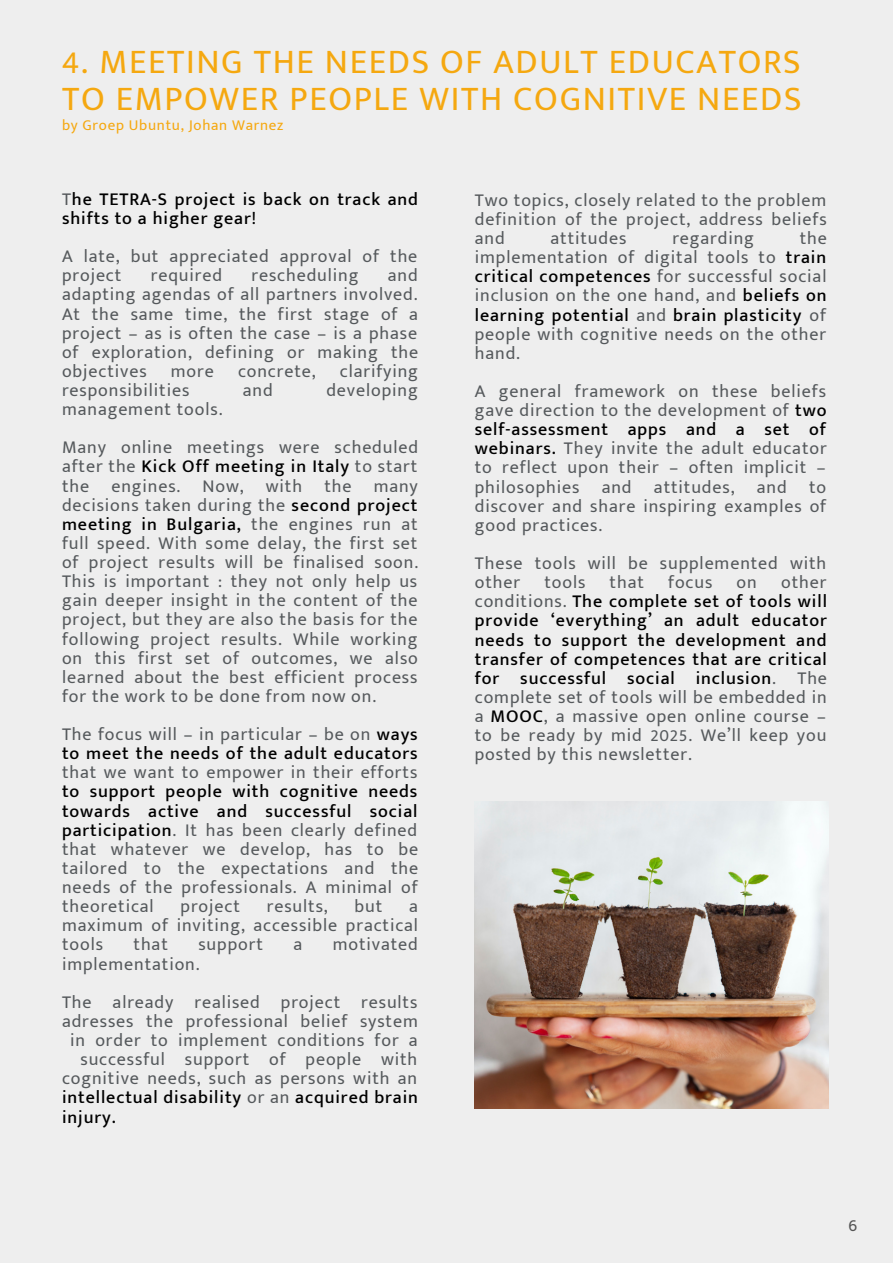
<style>
.page{position:relative;width:893px;height:1264px;background:#fff}
.page>*{position:absolute;margin:0;border:0;box-sizing:border-box;transform-origin:0 0}
.t1{font:34.5px/37px "Mukta Mahee";letter-spacing:.05em;color:#f5a810}
.t2{font:18px/19px "Mukta Mahee";letter-spacing:.05em;color:#55595c;text-align:justify}
.t3{font:500 18px/19px "Mukta Mahee";letter-spacing:.05em;color:#000}
.t4{font:18px "Mukta Mahee";color:#545454}
.t5{font:15px "Mukta Mahee";letter-spacing:.05em;color:#f5a810}
.s1{font-weight:400;color:#55595c}
.s2{font-weight:500;color:#000}
</style>
<div class="page">
<div style="left:0;top:0;width:892px;height:1262px;background:#eee"></div>
<img style="left:475px;top:801px;width:352px;height:307px">
<p class="t1" style="left:62px;top:42px;width:740px">4. MEETING THE NEEDS OF ADULT EDUCATORS<br>TO EMPOWER PEOPLE WITH COGNITIVE NEEDS</p>
<p class="t5" style="left:62px;top:116px;width:223px">by Groep Ubuntu, Johan Warnez</p>
<p class="t3" style="left:62px;top:189px;width:357px"><span class="s1">T</span>he TETRA-S project is back on track and shifts to a higher gear!</p>
<p class="t2" style="left:62px;top:246px;width:357px">A late, but appreciated approval of the project</p>
<p class="t2" style="left:62px;top:265px;width:357px;text-indent:326px">and adapting agendas of all partners involved.<br>At the same time, the first stage of a project – as is often the case – is a phase of exploration, defining or making the objectives</p>
<p class="t2" style="left:151px;top:265px;width:73px">required</p>
<p class="t2" style="left:251px;top:265px;width:108px">rescheduling</p>
<p class="t2" style="left:171px;top:361px;width:44px">more</p>
<p class="t2" style="left:238px;top:361px;width:79px">concrete,</p>
<p class="t2" style="left:340px;top:361px;width:80px">clarifying</p>
<p class="t2" style="left:62px;top:380px;width:129px">responsibilities</p>
<p class="t2" style="left:243px;top:380px;width:31px">and</p>
<p class="t2" style="left:326px;top:380px;width:93px">developing</p>
<p class="t2" style="left:62px;top:399px;width:162px">management tools.</p>
<p class="t2" style="left:62px;top:437px;width:357px">Many online meetings were scheduled after the <span class="s2">Kick Off meeting in Italy</span> to start the engines. Now, with the many decisions taken during the <span class="s2">second project meeting in Bulgaria,</span> the engines run at full speed. With some delay, the first set of project results will be finalised soon.<br>This is important : they not only help us gain deeper insight in the content of the project, but they are also the basis for the following project results. While working on this first set of outcomes, we also learned about the best efficient process for the work to be done from now on.</p>
<p class="t2" style="left:62px;top:724px;width:357px">The focus will – in particular – be on <span class="s2">ways to meet the needs of the adult educators </span>that we want to empower in their efforts <span class="s2">to support people with cognitive needs towards active and successful social participation</span>. It has been clearly defined that whatever we develop, has to be tailored to the expectations and the needs of the professionals. A minimal of theoretical</p>
<p class="t2" style="left:180px;top:896px;width:61px">project</p>
<p class="t2" style="left:267px;top:896px;width:62px">results,</p>
<p class="t2" style="left:354px;top:896px;width:29px">but</p>
<p class="t2" style="left:62px;top:896px;width:357px;text-indent:347px">a maximum of inviting, accessible practical tools</p>
<p class="t2" style="left:133px;top:934px;width:36px">that</p>
<p class="t2" style="left:198px;top:934px;width:66px">support</p>
<p class="t2" style="left:293px;top:934px;width:10px">a</p>
<p class="t2" style="left:333px;top:934px;width:87px">motivated</p>
<p class="t2" style="left:62px;top:953px;width:139px">implementation.</p>
<p class="t2" style="left:62px;top:992px;width:357px">The already realised project results</p>
<p class="t2" style="left:62px;top:1011px;width:357px">adresses the professional belief system</p>
<p class="t2" style="left:70px;top:1030px;width:349px">in order to implement conditions for a</p>
<p class="t2" style="left:80px;top:1049px;width:338px">successful support of people with</p>
<p class="t2" style="left:62px;top:1068px;width:356px">cognitive needs, such as persons with an</p>
<p class="t3" style="left:62px;top:1087px;width:357px">intellectual disability <span class="s1">or an</span> acquired brain</p>
<p class="t3" style="left:62px;top:1106px;width:55px">injury.</p>
<p class="t2" style="left:475px;top:190px;width:353px">Two topics, closely related to the problem definition of the project, address beliefs and</p>
<p class="t2" style="left:475px;top:228px;width:353px;text-indent:325px">the implementation of digital tools to <span class="s2">train critical competences</span> for successful social inclusion on the one hand, and <span class="s2">beliefs on learning potential</span> and <span class="s2">brain plasticity</span> of people with cognitive needs on the other hand.</p>
<p class="t2" style="left:475px;top:381px;width:353px">A general framework on these beliefs gave direction to the development of <span class="s2">two self-assessment apps and a set of webinars.</span> They invite the adult educator to reflect upon their – often implicit – philosophies and attitudes, and to discover and share inspiring examples of good practices.</p>
<p class="t2" style="left:475px;top:553px;width:353px">These tools will be supplemented with other</p>
<p class="t2" style="left:550px;top:228px;width:77px">attitudes</p>
<p class="t2" style="left:672px;top:228px;width:83px">regarding</p>
<p class="t2" style="left:544px;top:572px;width:42px">tools</p>
<p class="t2" style="left:609px;top:572px;width:36px">that</p>
<p class="t2" style="left:668px;top:572px;width:46px">focus</p>
<p class="t2" style="left:736px;top:572px;width:22px">on</p>
<p class="t3" style="left:475px;top:572px;width:353px;text-align:justify;text-indent:306px"><span class="s1">other conditions.</span> The complete set of tools will provide ‘everything’ an adult educator needs to support the development and transfer of competences that are critical for successful social inclusion<span class="s1">. The complete set of tools will be embedded in a</span> MOOC<span class="s1">, a massive open online course – to be ready by mid 2025. We’ll keep you posted by this newsletter.</span></p>
<p class="t4" style="left:848px;top:1214px;width:10px">6</p>
</div>
